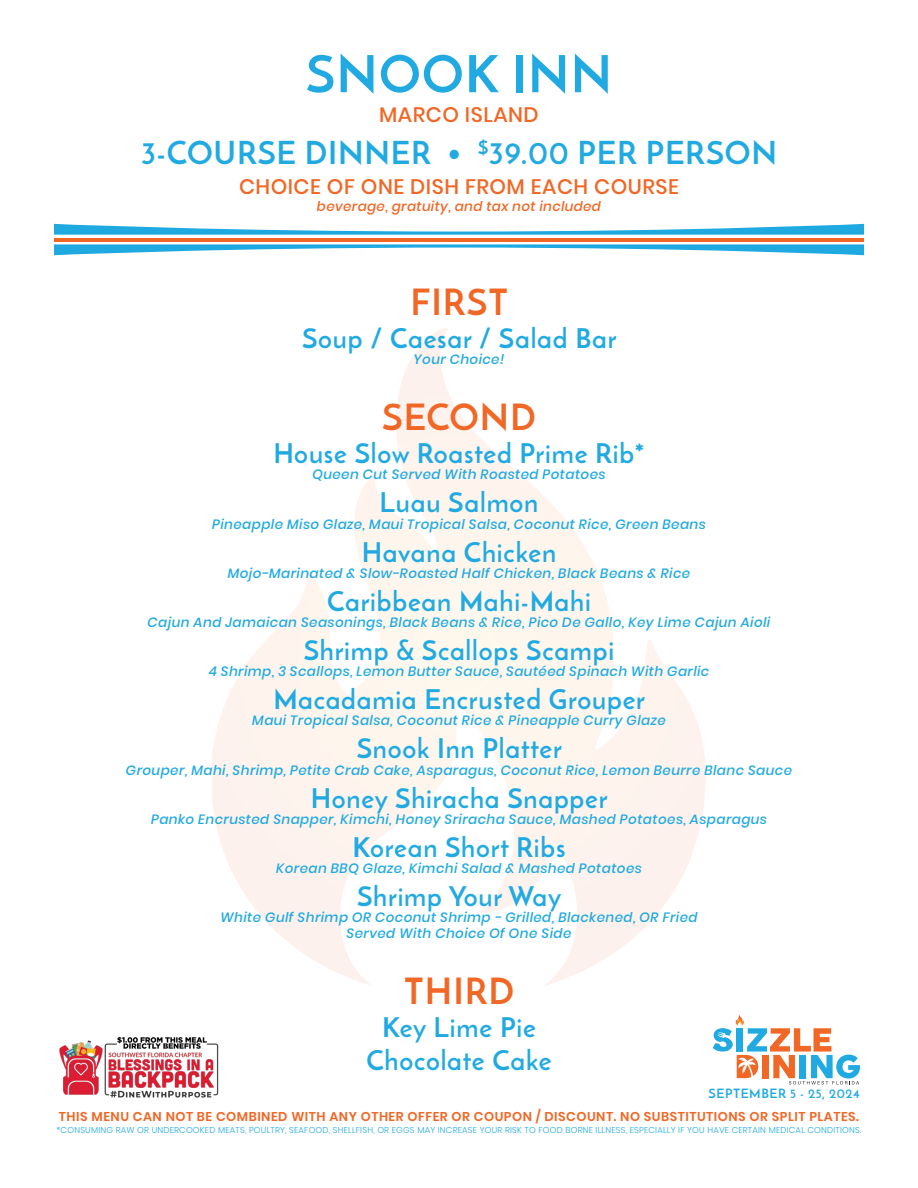
<style>
.page{position:relative;width:918px;height:1188px;background:#fff}
.page>*{position:absolute;margin:0;border:0;box-sizing:border-box;transform-origin:0 0}
.t1{font:700 51px "Josefin Sans";letter-spacing:.025em;color:#21aae1}
.t2{font:700 36px "Josefin Sans";letter-spacing:.025em;color:#f16725}
.t3{font:700 31.5px "Josefin Sans";letter-spacing:.025em;color:#21aae1}
.t4{font:700 27px "Josefin Sans";letter-spacing:.03em;color:#21aae1}
.t5{font:500 21px "Poppins";letter-spacing:.025em;color:#f16725}
.t6{font:italic 500 13.5px "Poppins";letter-spacing:.03em;color:#21aae1}
.t7{font:italic 500 13.5px "Poppins";letter-spacing:.025em;color:#f16725}
.t8{font:600 12.75px "Poppins";letter-spacing:.04em;color:#f16725}
.t9{font:700 12.75px "Josefin Sans";letter-spacing:.045em;color:#21aae1}
.t10{font:300 8.55px "Poppins";letter-spacing:.025em;color:#21aae1}
</style>
<div class="page">
<img style="left:59px;top:1036px;width:160px;height:62px">
<svg style="left:713px;top:1028px;width:147px;height:57px"></svg>
<svg style="left:54px;top:224px;width:810px;height:11px"></svg>
<hr style="left:54px;top:238px;width:810px;height:3px;background:#f06625">
<svg style="left:54px;top:244px;width:810px;height:11px"></svg>
<img style="left:212px;top:328px;width:532px;height:698px">
<p class="t1" style="left:306px;top:42px;width:308px">SNOOK INN</p>
<p class="t5" style="left:379px;top:103px;width:161px">MARCO ISLAND</p>
<p class="t3" style="left:141px;top:133px;width:638px">3-COURSE DINNER • <sup>$</sup>39.00 PER PERSON</p>
<p class="t5" style="left:239px;top:175px;width:441px">CHOICE OF ONE DISH FROM EACH COURSE</p>
<p class="t7" style="left:317px;top:198px;width:286px">beverage, gratuity, and tax not included</p>
<p class="t2" style="left:411px;top:280px;width:99px">FIRST</p>
<p class="t4" style="left:302px;top:322px;width:316px">Soup / Caesar / Salad Bar</p>
<p class="t6" style="left:414px;top:352px;width:92px">Your Choice!</p>
<p class="t2" style="left:382px;top:395px;width:155px">SECOND</p>
<p class="t4" style="left:273px;top:437px;width:373px">House Slow Roasted Prime Rib*</p>
<p class="t6" style="left:312px;top:467px;width:295px">Queen Cut Served With Roasted Potatoes</p>
<p class="t4" style="left:380px;top:486px;width:160px">Luau Salmon</p>
<p class="t6" style="left:212px;top:516px;width:495px">Pineapple Miso Glaze, Maui Tropical Salsa, Coconut Rice, Green Beans</p>
<p class="t4" style="left:362px;top:535px;width:196px">Havana Chicken</p>
<p class="t6" style="left:228px;top:565px;width:464px">Mojo-Marinated &amp; Slow-Roasted Half Chicken, Black Beans &amp; Rice</p>
<p class="t4" style="left:327px;top:584px;width:265px">Caribbean Mahi-Mahi</p>
<p class="t6" style="left:148px;top:615px;width:624px">Cajun And Jamaican Seasonings, Black Beans &amp; Rice, Pico De Gallo, Key Lime Cajun Aioli</p>
<p class="t4" style="left:304px;top:634px;width:312px">Shrimp &amp; Scallops Scampi</p>
<p class="t6" style="left:209px;top:664px;width:502px">4 Shrimp, 3 Scallops, Lemon Butter Sauce, Sautéed Spinach With Garlic</p>
<p class="t4" style="left:273px;top:683px;width:373px">Macadamia Encrusted Grouper</p>
<p class="t6" style="left:252px;top:713px;width:415px">Maui Tropical Salsa, Coconut Rice &amp; Pineapple Curry Glaze</p>
<p class="t4" style="left:357px;top:732px;width:207px">Snook Inn Platter</p>
<p class="t6" style="left:126px;top:762px;width:668px">Grouper, Mahi, Shrimp, Petite Crab Cake, Asparagus, Coconut Rice, Lemon Beurre Blanc Sauce</p>
<p class="t4" style="left:311px;top:781px;width:298px">Honey Shiracha Snapper</p>
<p class="t6" style="left:151px;top:811px;width:617px">Panko Encrusted Snapper, Kimchi, Honey Sriracha Sauce, Mashed Potatoes, Asparagus</p>
<p class="t4" style="left:352px;top:830px;width:215px">Korean Short Ribs</p>
<p class="t6" style="left:276px;top:861px;width:367px">Korean BBQ Glaze, Kimchi Salad &amp; Mashed Potatoes</p>
<p class="t4" style="left:357px;top:880px;width:206px">Shrimp Your Way</p>
<p class="t6" style="left:220px;top:910px;width:479px">White Gulf Shrimp OR Coconut Shrimp - Grilled, Blackened, OR Fried</p>
<p class="t6" style="left:347px;top:926px;width:226px">Served With Choice Of One Side</p>
<p class="t2" style="left:404px;top:969px;width:112px">THIRD</p>
<p class="t4" style="left:382px;top:1011px;width:155px">Key Lime Pie</p>
<p class="t4" style="left:366px;top:1044px;width:187px">Chocolate Cake</p>
<p class="t9" style="left:709px;top:1086px;width:153px">SEPTEMBER 5 - 25, 2024</p>
<p class="t8" style="left:59px;top:1109px;width:802px">THIS MENU CAN NOT BE COMBINED WITH ANY OTHER OFFER OR COUPON / DISCOUNT. NO SUBSTITUTIONS OR SPLIT PLATES.</p>
<p class="t10" style="left:57px;top:1125px;width:806px">*CONSUMING RAW OR UNDERCOOKED MEATS, POULTRY, SEAFOOD, SHELLFISH, OR EGGS MAY INCREASE YOUR RISK TO FOOD BORNE ILLNESS, ESPECIALLY IF YOU HAVE CERTAIN MEDICAL CONDITIONS.</p>
</div>
